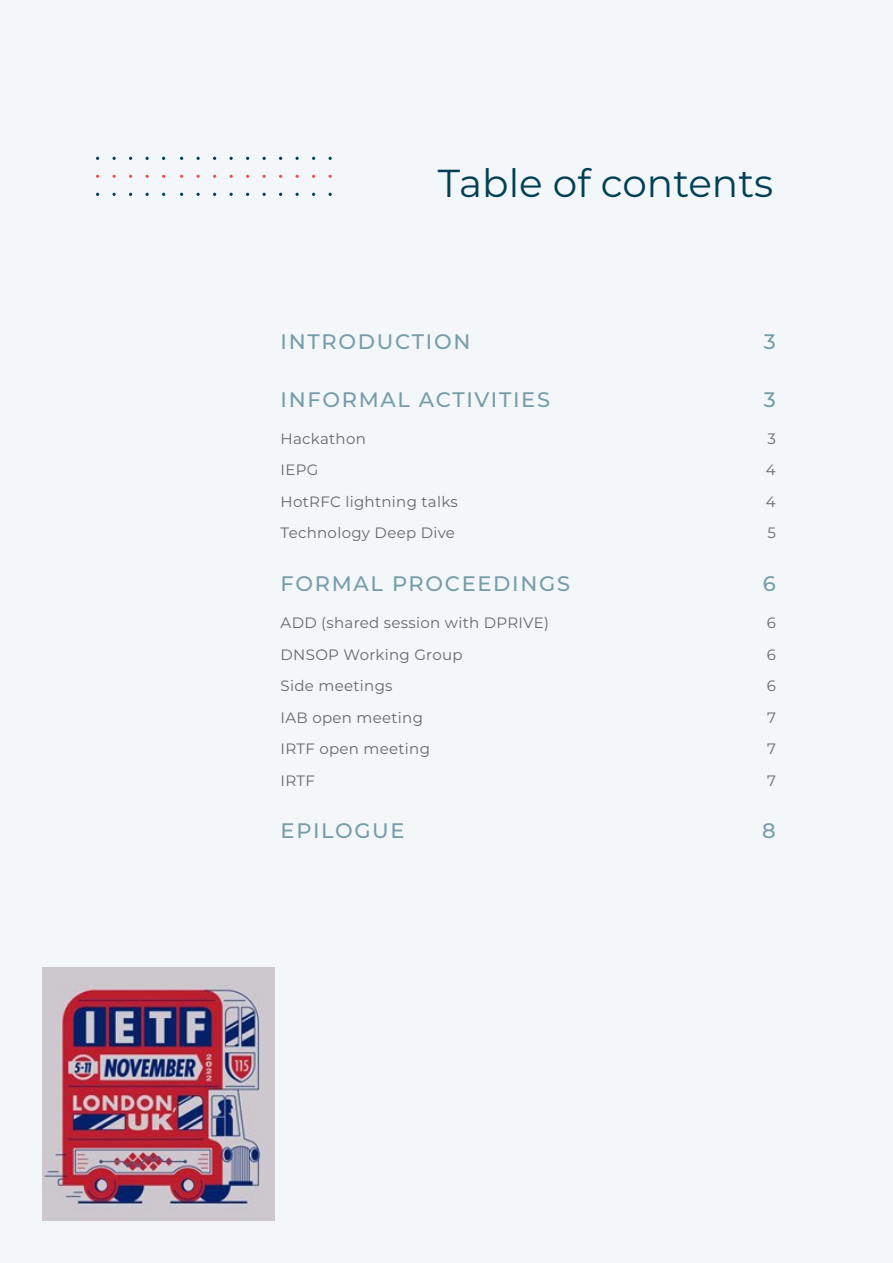
<style>
.page{position:relative;width:893px;height:1263px;background:#f4f7f9}
.page>*{position:absolute;margin:0;border:0;box-sizing:border-box;transform-origin:0 0}
.t1{font:39px "Montserrat";color:#014055}
.t2{font:500 21px "Montserrat";letter-spacing:.08em;color:#779da8}
.t3{font:15px "Montserrat";letter-spacing:.02em;color:#686769}
</style>
<div class="page">
<svg style="left:196px;top:175px;width:4px;height:3px"></svg>
<svg style="left:145px;top:175px;width:4px;height:3px"></svg>
<svg style="left:112px;top:175px;width:4px;height:3px"></svg>
<svg style="left:262px;top:175px;width:4px;height:3px"></svg>
<svg style="left:328px;top:175px;width:4px;height:3px"></svg>
<svg style="left:229px;top:175px;width:4px;height:3px"></svg>
<svg style="left:295px;top:175px;width:4px;height:3px"></svg>
<svg style="left:112px;top:193px;width:4px;height:3px"></svg>
<svg style="left:262px;top:193px;width:4px;height:3px"></svg>
<svg style="left:328px;top:193px;width:4px;height:3px"></svg>
<svg style="left:196px;top:193px;width:4px;height:3px"></svg>
<svg style="left:145px;top:193px;width:4px;height:3px"></svg>
<svg style="left:229px;top:193px;width:4px;height:3px"></svg>
<svg style="left:295px;top:193px;width:4px;height:3px"></svg>
<svg style="left:112px;top:157px;width:4px;height:3px"></svg>
<svg style="left:262px;top:157px;width:4px;height:3px"></svg>
<svg style="left:328px;top:157px;width:4px;height:3px"></svg>
<svg style="left:196px;top:157px;width:4px;height:3px"></svg>
<svg style="left:145px;top:157px;width:4px;height:3px"></svg>
<svg style="left:229px;top:157px;width:4px;height:3px"></svg>
<svg style="left:295px;top:157px;width:4px;height:3px"></svg>
<img style="left:43px;top:967px;width:231px;height:253px">
<h1 class="t1" style="left:438px;top:156px;width:337px">Table of contents</h1>
<h2 class="t2" style="left:281px;top:327px;width:191px">INTRODUCTION</h2>
<h2 class="t2" style="left:764px;top:327px;width:14px">3</h2>
<h2 class="t2" style="left:281px;top:385px;width:271px">INFORMAL ACTIVITIES</h2>
<h2 class="t2" style="left:764px;top:385px;width:14px">3</h2>
<p class="t3" style="left:281px;top:428px;width:87px">Hackathon</p>
<p class="t3" style="left:767px;top:428px;width:10px">3</p>
<p class="t3" style="left:281px;top:460px;width:39px">IEPG</p>
<p class="t3" style="left:766px;top:460px;width:11px">4</p>
<p class="t3" style="left:281px;top:491px;width:179px">HotRFC lightning talks</p>
<p class="t3" style="left:766px;top:491px;width:11px">4</p>
<p class="t3" style="left:281px;top:523px;width:176px">Technology Deep Dive</p>
<p class="t3" style="left:767px;top:523px;width:10px">5</p>
<h2 class="t2" style="left:281px;top:569px;width:291px">FORMAL PROCEEDINGS</h2>
<h2 class="t2" style="left:763px;top:569px;width:14px">6</h2>
<p class="t3" style="left:281px;top:612px;width:270px">ADD (shared session with DPRIVE)</p>
<p class="t3" style="left:767px;top:612px;width:11px">6</p>
<p class="t3" style="left:281px;top:644px;width:184px">DNSOP Working Group</p>
<p class="t3" style="left:767px;top:644px;width:11px">6</p>
<p class="t3" style="left:281px;top:675px;width:114px">Side meetings</p>
<p class="t3" style="left:767px;top:675px;width:11px">6</p>
<p class="t3" style="left:281px;top:707px;width:144px">IAB open meeting</p>
<p class="t3" style="left:767px;top:707px;width:10px">7</p>
<p class="t3" style="left:281px;top:738px;width:151px">IRTF open meeting</p>
<p class="t3" style="left:767px;top:738px;width:10px">7</p>
<p class="t3" style="left:281px;top:770px;width:36px">IRTF</p>
<p class="t3" style="left:767px;top:770px;width:10px">7</p>
<h2 class="t2" style="left:281px;top:816px;width:126px">EPILOGUE</h2>
<h2 class="t2" style="left:762px;top:816px;width:15px">8</h2>
</div>
